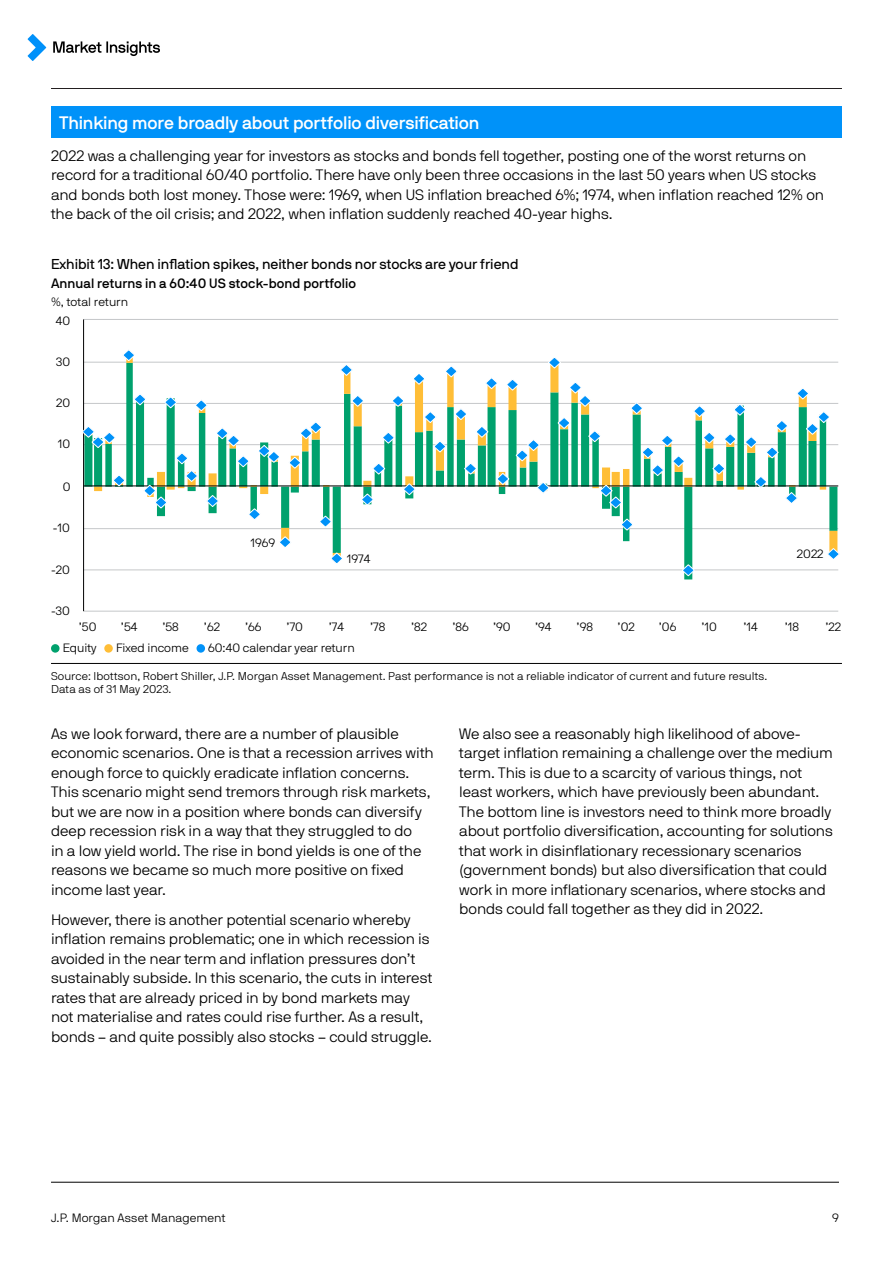
<style>
.page{position:relative;width:893px;height:1263px;background:#fff}
.page>*{position:absolute;margin:0;border:0;box-sizing:border-box;transform-origin:0 0}
.Subhead_-_12_15_Whit{font:18px "JPMAM Pro Med";letter-spacing:-.005em;color:#fff}
.Body_Light_-_10_13{font:15px/19.5px "JPMAM Pro Lig";letter-spacing:-.005em;color:#000}
.Chart_Commentary_-_1{font:14.25px "JPMAM Pro Reg";color:#000}
.Chart_Title_-_8_9{font:13.5px "JPMAM Pro Med";letter-spacing:.005em;color:#000}
.Chart_Sub-Title_-_8{font:12px "JPMAM Pro Lig";color:#000}
.Source_with_Score{font:11.25px/13.5px "JPMAM Pro Lig";letter-spacing:.005em;color:#000}
</style>
<div class="page">
<hr style="left:51px;top:1182px;width:788px;height:1px;background:#000">
<svg style="left:53px;top:41px;width:107px;height:15px"></svg>
<svg style="left:28px;top:34px;width:18px;height:27px"></svg>
<hr style="left:51px;top:88px;width:791px;height:1px;background:#231f20">
<div style="left:51px;top:106px;width:791px;height:32px;background:#0092f9"></div>
<div style="left:51px;top:644px;width:9px;height:9px;background:#00a16d;border-radius:50%"></div>
<div style="left:104px;top:644px;width:9px;height:9px;background:#ffbe37;border-radius:50%"></div>
<div style="left:197px;top:644px;width:8px;height:9px;background:#0092f9;border-radius:50%"></div>
<hr style="left:84px;top:611px;width:754px;height:1px;background:#c5c7c9">
<hr style="left:84px;top:569px;width:754px;height:1px;background:#c5c7c9">
<hr style="left:84px;top:528px;width:754px;height:1px;background:#c5c7c9">
<hr style="left:84px;top:444px;width:754px;height:1px;background:#c5c7c9">
<hr style="left:84px;top:403px;width:754px;height:1px;background:#c5c7c9">
<hr style="left:84px;top:362px;width:754px;height:1px;background:#c5c7c9">
<hr style="left:84px;top:319px;width:754px;height:1px;background:#c5c7c9">
<svg style="left:84px;top:557px;width:753px;height:22px"></svg>
<svg style="left:84px;top:354px;width:753px;height:203px"></svg>
<hr style="left:83px;top:319px;width:1px;height:292px;background:#000">
<hr style="left:84px;top:485px;width:754px;height:1px;background:#000">
<svg style="left:83px;top:426px;width:33px;height:22px"></svg>
<svg style="left:113px;top:474px;width:13px;height:12px"></svg>
<svg style="left:122px;top:349px;width:13px;height:12px"></svg>
<svg style="left:134px;top:393px;width:12px;height:12px"></svg>
<svg style="left:143px;top:485px;width:24px;height:23px"></svg>
<svg style="left:164px;top:396px;width:13px;height:12px"></svg>
<svg style="left:175px;top:452px;width:13px;height:12px"></svg>
<svg style="left:185px;top:470px;width:13px;height:12px"></svg>
<svg style="left:195px;top:399px;width:13px;height:12px"></svg>
<svg style="left:206px;top:495px;width:13px;height:12px"></svg>
<svg style="left:216px;top:427px;width:24px;height:20px"></svg>
<svg style="left:237px;top:455px;width:13px;height:12px"></svg>
<svg style="left:248px;top:508px;width:13px;height:12px"></svg>
<svg style="left:258px;top:445px;width:22px;height:18px"></svg>
<svg style="left:279px;top:536px;width:13px;height:12px"></svg>
<svg style="left:288px;top:457px;width:13px;height:12px"></svg>
<svg style="left:300px;top:421px;width:22px;height:18px"></svg>
<svg style="left:319px;top:516px;width:13px;height:12px"></svg>
<svg style="left:330px;top:552px;width:13px;height:12px"></svg>
<svg style="left:340px;top:364px;width:13px;height:12px"></svg>
<svg style="left:351px;top:395px;width:13px;height:12px"></svg>
<svg style="left:361px;top:494px;width:13px;height:11px"></svg>
<svg style="left:372px;top:463px;width:13px;height:11px"></svg>
<svg style="left:382px;top:432px;width:13px;height:12px"></svg>
<svg style="left:392px;top:395px;width:12px;height:12px"></svg>
<svg style="left:403px;top:483px;width:13px;height:12px"></svg>
<svg style="left:412px;top:373px;width:13px;height:12px"></svg>
<svg style="left:424px;top:411px;width:13px;height:12px"></svg>
<svg style="left:433px;top:441px;width:13px;height:11px"></svg>
<svg style="left:445px;top:365px;width:13px;height:12px"></svg>
<svg style="left:454px;top:408px;width:13px;height:12px"></svg>
<svg style="left:464px;top:463px;width:13px;height:11px"></svg>
<svg style="left:475px;top:426px;width:13px;height:12px"></svg>
<svg style="left:485px;top:377px;width:13px;height:12px"></svg>
<svg style="left:496px;top:473px;width:13px;height:12px"></svg>
<svg style="left:506px;top:379px;width:13px;height:12px"></svg>
<svg style="left:516px;top:439px;width:24px;height:22px"></svg>
<svg style="left:537px;top:482px;width:13px;height:12px"></svg>
<svg style="left:548px;top:357px;width:13px;height:11px"></svg>
<svg style="left:558px;top:417px;width:13px;height:12px"></svg>
<svg style="left:569px;top:382px;width:23px;height:25px"></svg>
<svg style="left:588px;top:430px;width:13px;height:12px"></svg>
<svg style="left:600px;top:485px;width:22px;height:23px"></svg>
<svg style="left:620px;top:519px;width:13px;height:11px"></svg>
<svg style="left:630px;top:402px;width:13px;height:12px"></svg>
<svg style="left:641px;top:446px;width:13px;height:12px"></svg>
<svg style="left:651px;top:464px;width:13px;height:12px"></svg>
<svg style="left:661px;top:435px;width:13px;height:12px"></svg>
<svg style="left:672px;top:455px;width:13px;height:12px"></svg>
<svg style="left:682px;top:564px;width:13px;height:12px"></svg>
<svg style="left:693px;top:405px;width:13px;height:12px"></svg>
<svg style="left:703px;top:432px;width:13px;height:12px"></svg>
<svg style="left:712px;top:463px;width:13px;height:11px"></svg>
<svg style="left:724px;top:433px;width:13px;height:12px"></svg>
<svg style="left:733px;top:404px;width:13px;height:12px"></svg>
<svg style="left:745px;top:436px;width:13px;height:12px"></svg>
<svg style="left:754px;top:476px;width:13px;height:12px"></svg>
<svg style="left:766px;top:446px;width:13px;height:12px"></svg>
<svg style="left:775px;top:420px;width:13px;height:12px"></svg>
<svg style="left:785px;top:492px;width:13px;height:12px"></svg>
<svg style="left:796px;top:388px;width:13px;height:11px"></svg>
<svg style="left:806px;top:411px;width:24px;height:24px"></svg>
<svg style="left:827px;top:548px;width:12px;height:12px"></svg>
<hr style="left:51px;top:663px;width:791px;height:1px;background:#000">
<h4 class="Subhead_-_12_15_Whit" style="left:60px;top:113px;width:421px">Thinking more broadly about portfolio diversification</h4>
<p class="Body_Light_-_10_13" style="left:51px;top:146px;width:774px">2022 was a challenging year for investors as stocks and bonds fell together, posting one of the worst returns on record for a traditional 60/40 portfolio. There have only been three occasions in the last 50 years when US stocks and bonds both lost money. Those were: 1969, when US inflation breached 6%; 1974, when inflation reached 12% on the back of the oil crisis; and 2022, when inflation suddenly reached 40-year highs.</p>
<p class="Chart_Commentary_-_1" style="left:51px;top:255px;width:469px">Exhibit 13: When inflation spikes, neither bonds nor stocks are your friend</p>
<p class="Chart_Title_-_8_9" style="left:51px;top:276px;width:307px">Annual returns in a 60:40 US stock-bond portfolio</p>
<p class="Chart_Sub-Title_-_8" style="left:51px;top:295px;width:79px">%, total return</p>
<p class="Chart_Sub-Title_-_8" style="left:56px;top:313px;width:16px">40</p>
<p class="Chart_Sub-Title_-_8" style="left:56px;top:355px;width:15px">30</p>
<p class="Chart_Sub-Title_-_8" style="left:56px;top:396px;width:16px">20</p>
<p class="Chart_Sub-Title_-_8" style="left:58px;top:437px;width:14px">10</p>
<p class="Chart_Sub-Title_-_8" style="left:63px;top:480px;width:9px">0</p>
<p class="Chart_Sub-Title_-_8" style="left:53px;top:521px;width:19px">-10</p>
<p class="Chart_Sub-Title_-_8" style="left:51px;top:562px;width:20px">-20</p>
<p class="Chart_Sub-Title_-_8" style="left:250px;top:535px;width:26px">1969</p>
<p class="Chart_Sub-Title_-_8" style="left:347px;top:551px;width:25px">1974</p>
<p class="Chart_Sub-Title_-_8" style="left:797px;top:547px;width:28px">2022</p>
<p class="Chart_Sub-Title_-_8" style="left:51px;top:604px;width:20px">-30</p>
<p class="Chart_Sub-Title_-_8" style="left:79px;top:620px;width:19px">’50</p>
<p class="Chart_Sub-Title_-_8" style="left:121px;top:620px;width:18px">’54</p>
<p class="Chart_Sub-Title_-_8" style="left:162px;top:620px;width:18px">’58</p>
<p class="Chart_Sub-Title_-_8" style="left:204px;top:620px;width:18px">’62</p>
<p class="Chart_Sub-Title_-_8" style="left:245px;top:620px;width:18px">’66</p>
<p class="Chart_Sub-Title_-_8" style="left:287px;top:620px;width:18px">’70</p>
<p class="Chart_Sub-Title_-_8" style="left:329px;top:620px;width:17px">’74</p>
<p class="Chart_Sub-Title_-_8" style="left:370px;top:620px;width:17px">’78</p>
<p class="Chart_Sub-Title_-_8" style="left:411px;top:620px;width:17px">’82</p>
<p class="Chart_Sub-Title_-_8" style="left:452px;top:620px;width:18px">’86</p>
<p class="Chart_Sub-Title_-_8" style="left:493px;top:620px;width:19px">’90</p>
<p class="Chart_Sub-Title_-_8" style="left:535px;top:620px;width:18px">’94</p>
<p class="Chart_Sub-Title_-_8" style="left:577px;top:620px;width:18px">’98</p>
<p class="Chart_Sub-Title_-_8" style="left:618px;top:620px;width:19px">’02</p>
<p class="Chart_Sub-Title_-_8" style="left:659px;top:620px;width:19px">’06</p>
<p class="Chart_Sub-Title_-_8" style="left:701px;top:620px;width:17px">’10</p>
<p class="Chart_Sub-Title_-_8" style="left:743px;top:620px;width:16px">’14</p>
<p class="Chart_Sub-Title_-_8" style="left:785px;top:620px;width:16px">’18</p>
<p class="Chart_Sub-Title_-_8" style="left:825px;top:620px;width:17px">’22</p>
<p class="Chart_Sub-Title_-_8" style="left:63px;top:641px;width:35px">Equity</p>
<p class="Chart_Sub-Title_-_8" style="left:116px;top:641px;width:74px">Fixed income</p>
<p class="Chart_Sub-Title_-_8" style="left:208px;top:641px;width:148px">60:40 calendar year return</p>
<p class="Source_with_Score" style="left:51px;top:669px;width:718px">Source: Ibottson, Robert Shiller, J.P. Morgan Asset Management. Past performance is not a reliable indicator of current and future results.<br>Data as of 31 May 2023.</p>
<p class="Body_Light_-_10_13" style="left:51px;top:723px;width:384px">As we look forward, there are a number of plausible economic scenarios. One is that a recession arrives with enough force to quickly eradicate inflation concerns.<br>This scenario might send tremors through risk markets, but we are now in a position where bonds can diversify deep recession risk in a way that they struggled to do<br>in a low yield world. The rise in bond yields is one of the reasons we became so much more positive on fixed income last year.</p>
<p class="Body_Light_-_10_13" style="left:51px;top:910px;width:383px">However, there is another potential scenario whereby inflation remains problematic; one in which recession is avoided in the near term and inflation pressures don’t sustainably subside. In this scenario, the cuts in interest rates that are already priced in by bond markets may not materialise and rates could rise further. As a result, bonds – and quite possibly also stocks – could struggle.</p>
<p class="Body_Light_-_10_13" style="left:459px;top:723px;width:375px">We also see a reasonably high likelihood of above&shy;target inflation remaining a challenge over the medium term. This is due to a scarcity of various things, not least workers, which have previously been abundant.<br>The bottom line is investors need to think more broadly about portfolio diversification, accounting for solutions that work in disinflationary recessionary scenarios (government bonds) but also diversification that could work in more inflationary scenarios, where stocks and bonds could fall together as they did in 2022.</p>
<p class="Chart_Sub-Title_-_8" style="left:51px;top:1211px;width:176px">J.P. Morgan Asset Management</p>
<p class="Chart_Sub-Title_-_8" style="left:832px;top:1211px;width:8px">9</p>
</div>
